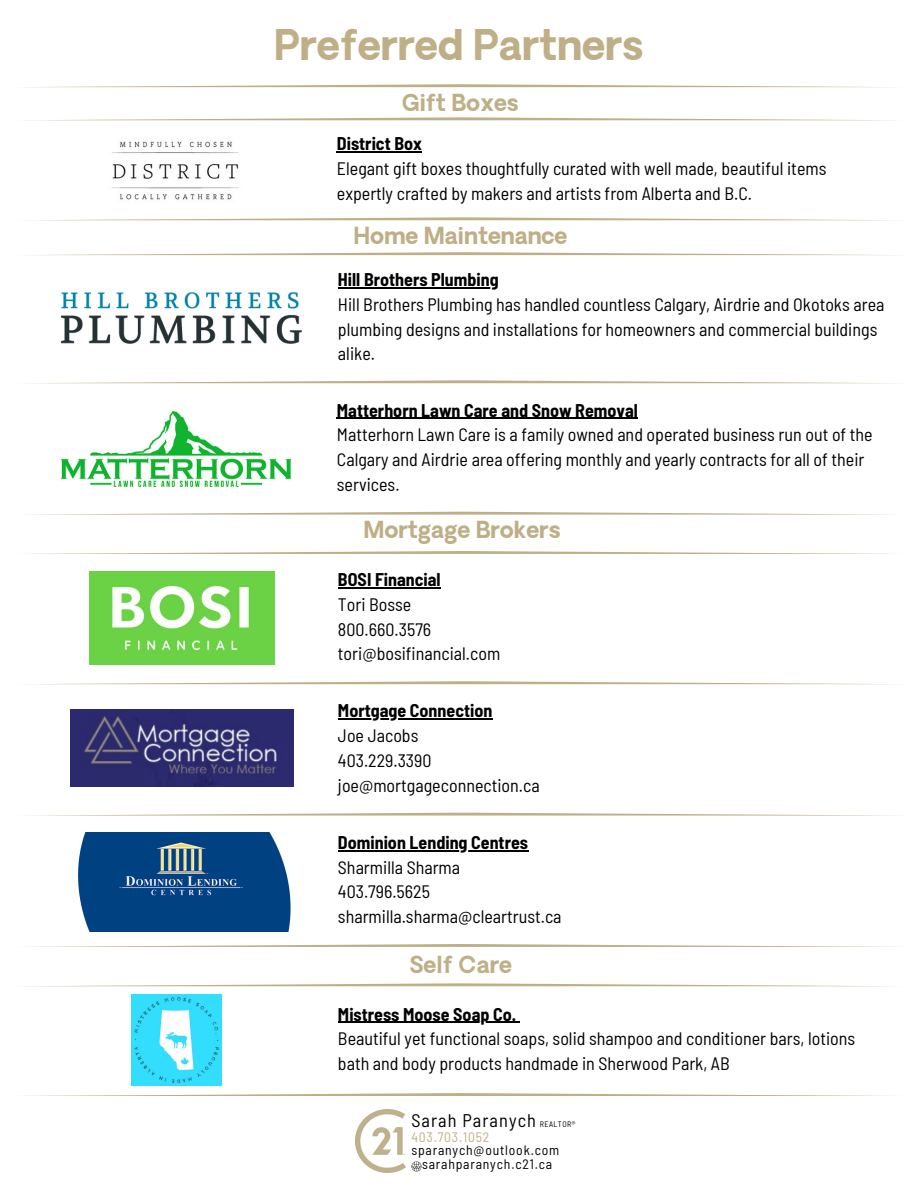
<style>
.page{position:relative;width:918px;height:1188px;background:#fff}
.page>*{position:absolute;margin:0;border:0;box-sizing:border-box;transform-origin:0 0}
.t1{font:700 40.5px "Oakes Grotesk";color:#beaf87}
.t2{font:700 22.5px "Oakes Grotesk";color:#beaf87}
.t3{font:semi-condensed 18.3px "Barlow";letter-spacing:.06em;color:#000}
.t4{font:semi-condensed 18px/24.8px "Barlow";color:#000}
.t5{font:700 semi-condensed 18px "Barlow";color:#000}
.t6{font:semi-condensed 13.65px/13.6px "Barlow";letter-spacing:.06em;color:#000;text-align:center}
.t7{font:semi-condensed 13.65px "Barlow";letter-spacing:.06em;color:#beaf87}
.t8{font:semi-condensed 7.95px "Barlow";letter-spacing:.06em;color:#000}
</style>
<div class="page">
<svg style="left:49px;top:84px;width:820px;height:3px"></svg>
<img style="left:356px;top:1110px;width:49px;height:63px">
<svg style="left:26px;top:1093px;width:865px;height:3px"></svg>
<svg style="left:411px;top:1162px;width:10px;height:9px"></svg>
<img style="left:49px;top:120px;width:255px;height:101px">
<svg style="left:70px;top:117px;width:781px;height:3px"></svg>
<img style="left:131px;top:994px;width:90px;height:91px">
<svg style="left:46px;top:252px;width:832px;height:3px"></svg>
<img style="left:62px;top:411px;width:228px;height:76px">
<svg style="left:65px;top:380px;width:794px;height:3px"></svg>
<img style="left:62px;top:292px;width:240px;height:51px">
<svg style="left:27px;top:512px;width:866px;height:3px"></svg>
<svg style="left:27px;top:551px;width:866px;height:3px"></svg>
<img style="left:90px;top:571px;width:184px;height:94px">
<svg style="left:58px;top:681px;width:808px;height:3px"></svg>
<svg style="left:29px;top:813px;width:866px;height:3px"></svg>
<img style="left:70px;top:709px;width:223px;height:78px">
<svg style="left:29px;top:944px;width:866px;height:3px"></svg>
<img style="left:79px;top:833px;width:211px;height:99px">
<hr style="left:338px;top:1022px;width:178px;height:1px;background:#000">
<hr style="left:337px;top:418px;width:301px;height:1px;background:#000">
<hr style="left:338px;top:287px;width:161px;height:1px;background:#000">
<hr style="left:338px;top:587px;width:103px;height:1px;background:#000">
<hr style="left:338px;top:719px;width:154px;height:1px;background:#000">
<hr style="left:338px;top:850px;width:190px;height:1px;background:#000">
<hr style="left:337px;top:152px;width:85px;height:1px;background:#000">
<svg style="left:49px;top:217px;width:805px;height:3px"></svg>
<svg style="left:67px;top:983px;width:784px;height:3px"></svg>
<h1 class="t1" style="left:274px;top:30px;width:371px">Preferred Partners</h1>
<p class="t2" style="left:402px;top:94px;width:118px">Gift Boxes</p>
<p class="t5" style="left:337px;top:132px;width:87px">District Box</p>
<p class="t4" style="left:337px;top:156px;width:491px">Elegant gift boxes thoughtfully curated with well made, beautiful items expertly crafted by makers and artists from Alberta and B.C.</p>
<p class="t2" style="left:353px;top:227px;width:215px">Home Maintenance</p>
<p class="t5" style="left:338px;top:268px;width:162px">Hill Brothers Plumbing</p>
<p class="t4" style="left:338px;top:291px;width:548px">Hill Brothers Plumbing has handled countless Calgary, Airdrie and Okotoks area plumbing designs and installations for homeowners and commercial buildings alike.</p>
<p class="t5" style="left:337px;top:399px;width:303px">Matterhorn Lawn Care and Snow Removal</p>
<p class="t4" style="left:337px;top:422px;width:537px">Matterhorn Lawn Care is a family owned and operated business run out of the<br>Calgary and Airdrie area offering monthly and yearly contracts for all of their services.</p>
<p class="t2" style="left:363px;top:522px;width:199px">Mortgage Brokers</p>
<p class="t5" style="left:338px;top:568px;width:104px">BOSI Financial</p>
<p class="t4" style="left:338px;top:591px;width:164px">Tori Bosse<br>800.660.3576 tori@bosifinancial.com</p>
<p class="t5" style="left:338px;top:699px;width:156px">Mortgage Connection</p>
<p class="t4" style="left:338px;top:723px;width:203px">Joe Jacobs<br>403.229.3390 joe@mortgageconnection.ca</p>
<p class="t5" style="left:338px;top:831px;width:192px">Dominion Lending Centres</p>
<p class="t4" style="left:338px;top:854px;width:225px">Sharmilla Sharma<br>403.796.5625 sharmilla.sharma@cleartrust.ca</p>
<p class="t2" style="left:409px;top:957px;width:104px">Self Care</p>
<p class="t5" style="left:338px;top:1003px;width:180px">Mistress Moose Soap Co.</p>
<p class="t4" style="left:338px;top:1026px;width:519px">Beautiful yet functional soaps, solid shampoo and conditioner bars, lotions bath and body products handmade in Sherwood Park, AB</p>
<p class="t3" style="left:411px;top:1109px;width:126px">Sarah Paranych</p>
<p class="t8" style="left:540px;top:1119px;width:37px">REALTOR®</p>
<p class="t7" style="left:411px;top:1128px;width:80px">403.703.1052</p>
<p class="t6" style="left:411px;top:1143px;width:149px">sparanych@outlook.com sarahparanych.c21.ca</p>
</div>
